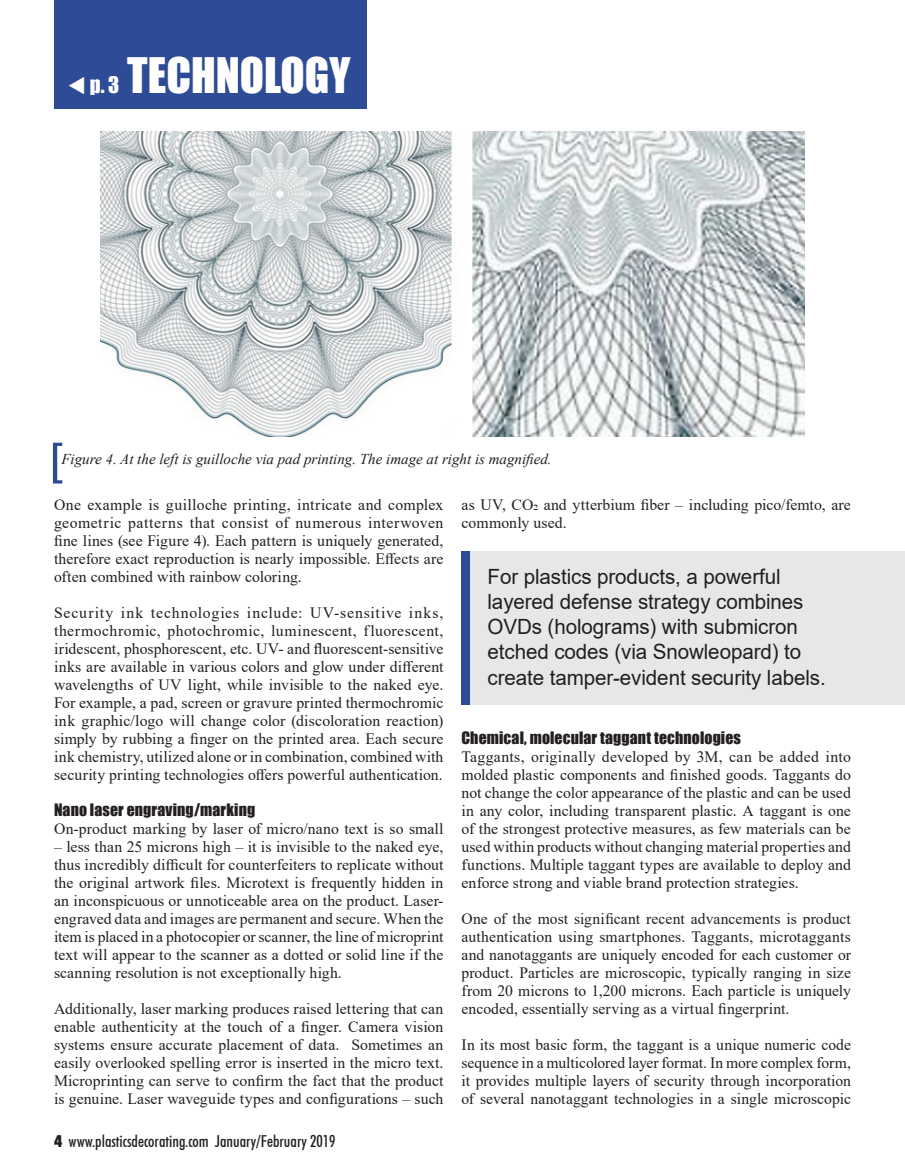
<style>
.page{position:relative;width:905px;height:1175px;background:#fff}
.page>*{position:absolute;margin:0;border:0;box-sizing:border-box;transform-origin:0 0}
.t1{font:45px "Impact";color:#fff}
.NEW_Pull_quote{font:21px/25.2px "Arial";letter-spacing:-.005em;color:#231f20}
.t2{font:500 condensed 16.5px "Futura BT";color:#231f20}
.NEW_PD_Body_Main_10{font:15.75px/18px "Times New Roman";letter-spacing:.005em;color:#231f20;text-align:justify}
.PD_Body_-_Major_Subh{font:15.75px "Impact";letter-spacing:.01em;color:#231f20}
.NEW_Caption{font:italic 15px "Times New Roman";color:#231f20}
.s1{font-size:21px}
.s2{font-weight:900}
</style>
<div class="page">
<div style="left:54px;top:0;width:313px;height:108px;background:#2e4c95"></div>
<svg style="left:53px;top:443px;width:9px;height:40px"></svg>
<img style="left:101px;top:131px;width:703px;height:305px">
<div style="left:461px;top:551px;width:443px;height:154px;background:#e6e7e9"></div>
<div style="left:461px;top:551px;width:8px;height:154px;background:#2e4c95"></div>
<p class="t1" style="left:68px;top:41px;width:284px">▼ <span class="s1">p. 3</span> TECHNOLOGY</p>
<p class="NEW_Caption" style="left:61px;top:448px;width:492px">Figure 4. At the left is guilloche via pad printing. The image at right is magnified.</p>
<p class="NEW_PD_Body_Main_10" style="left:461px;top:495px;width:391px">as UV, CO2 and ytterbium fiber – including pico/femto, are commonly used.</p>
<p class="NEW_PD_Body_Main_10" style="left:54px;top:495px;width:391px">One example is guilloche printing, intricate and complex geometric patterns that consist of numerous interwoven fine lines (see Figure 4). Each pattern is uniquely generated, therefore exact reproduction is nearly impossible. Effects are often combined with rainbow coloring.</p>
<p class="NEW_PD_Body_Main_10" style="left:54px;top:603px;width:391px">Security ink technologies include: UV-sensitive inks, thermochromic, photochromic, luminescent, fluorescent, iridescent, phosphorescent, etc. UV- and fluorescent-sensitive inks are available in various colors and glow under different wavelengths of UV light, while invisible to the naked eye.<br>For example, a pad, screen or gravure printed thermochromic ink graphic/logo will change color (discoloration reaction) simply by rubbing a finger on the printed area. Each secure ink chemistry, utilized alone or in combination, combined with security printing technologies offers powerful authentication.</p>
<p class="PD_Body_-_Major_Subh" style="left:54px;top:797px;width:203px">Nano laser engraving/marking</p>
<p class="NEW_PD_Body_Main_10" style="left:54px;top:819px;width:391px">On-product marking by laser of micro/nano text is so small</p>
<p class="NEW_PD_Body_Main_10" style="left:54px;top:837px;width:391px">– less than 25 microns high – it is invisible to the naked eye, thus incredibly difficult for counterfeiters to replicate without the original artwork files. Microtext is frequently hidden in an inconspicuous or unnoticeable area on the product. Laser&shy;engraved data and images are permanent and secure. When the item is placed in a photocopier or scanner, the line of microprint text will appear to the scanner as a dotted or solid line if the scanning resolution is not exceptionally high.</p>
<p class="NEW_PD_Body_Main_10" style="left:54px;top:999px;width:391px">Additionally, laser marking produces raised lettering that can enable authenticity at the touch of a finger. Camera vision systems ensure accurate placement of data. Sometimes an easily overlooked spelling error is inserted in the micro text.<br>Microprinting can serve to confirm the fact that the product is genuine. Laser waveguide types and configurations – such</p>
<p class="NEW_Pull_quote" style="left:487px;top:563px;width:340px">For plastics products, a powerful layered defense strategy combines OVDs (holograms) with submicron etched codes (via Snowleopard) to create tamper-evident security labels.</p>
<p class="PD_Body_-_Major_Subh" style="left:461px;top:725px;width:281px">Chemical, molecular taggant technologies</p>
<p class="NEW_PD_Body_Main_10" style="left:461px;top:747px;width:391px">Taggants, originally developed by 3M, can be added into molded plastic components and finished goods. Taggants do not change the color appearance of the plastic and can be used in any color, including transparent plastic. A taggant is one of the strongest protective measures, as few materials can be used within products without changing material properties and functions. Multiple taggant types are available to deploy and enforce strong and viable brand protection strategies.</p>
<p class="NEW_PD_Body_Main_10" style="left:461px;top:909px;width:391px">One of the most significant recent advancements is product authentication using smartphones. Taggants, microtaggants and nanotaggants are uniquely encoded for each customer or product. Particles are microscopic, typically ranging in size from 20 microns to 1,200 microns. Each particle is uniquely encoded, essentially serving as a virtual fingerprint.</p>
<p class="NEW_PD_Body_Main_10" style="left:461px;top:1035px;width:391px">In its most basic form, the taggant is a unique numeric code sequence in a multicolored layer format. In more complex form, it provides multiple layers of security through incorporation of several nanotaggant technologies in a single microscopic</p>
<p class="t2" style="left:54px;top:1131px;width:283px"><span class="s2">4</span> www.plasticsdecorating.com January/February 2019</p>
</div>
